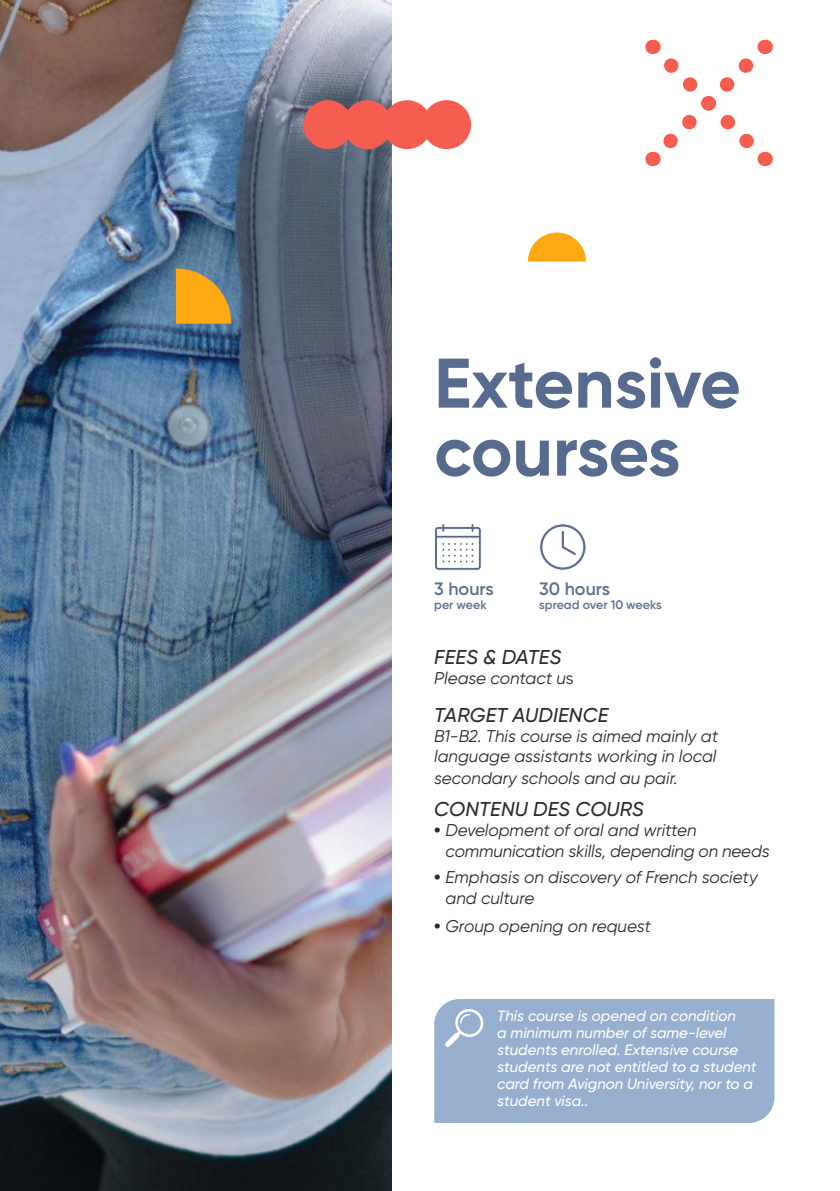
<style>
.page{position:relative;width:840px;height:1191px;background:#fff}
.page>*{position:absolute;margin:0;border:0;box-sizing:border-box;transform-origin:0 0}
.t1{font:700 70px/68px "Gilroy";letter-spacing:-.005em;color:#576b8e}
.t2{font:italic 500 20px "Gilroy";letter-spacing:.01em;color:#2e292a}
.t3{font:600 18px "Gilroy";color:#5e7091}
.t4{font:italic 17px/21.2px "Gilroy";color:#2e292a}
.t5{font:italic 500 15px/17px "Gilroy";color:#fff}
.t6{font:600 12.4px "Gilroy";color:#5e7091}
.s1{font-style:normal}
.s2{font-weight:800;font-style:normal}
</style>
<div class="page">
<img style="left:0;top:0;width:391px;height:1191px">
<div style="left:434px;top:999px;width:340px;height:124px;background:#97b0cf"></div>
<svg style="left:444px;top:1007px;width:40px;height:40px"></svg>
<div style="left:303px;top:100px;width:49px;height:49px;background:#f55d51;border-radius:50%"></div>
<div style="left:343px;top:100px;width:49px;height:49px;background:#f55d51;border-radius:50%"></div>
<div style="left:382px;top:100px;width:49px;height:49px;background:#f55d51;border-radius:50%"></div>
<div style="left:422px;top:100px;width:49px;height:49px;background:#f55d51;border-radius:50%"></div>
<svg style="left:527px;top:232px;width:58px;height:29px"></svg>
<svg style="left:645px;top:40px;width:128px;height:127px"></svg>
<svg style="left:176px;top:268px;width:55px;height:56px;background:#d99e33"></svg>
<svg style="left:540px;top:524px;width:46px;height:46px"></svg>
<svg style="left:435px;top:524px;width:46px;height:47px"></svg>
<h1 class="t1" style="left:434px;top:349px;width:308px">Extensive courses</h1>
<p class="t3" style="left:434px;top:577px;width:61px">3 hours</p>
<p class="t6" style="left:434px;top:596px;width:54px">per week</p>
<p class="t3" style="left:539px;top:577px;width:72px">30 hours</p>
<p class="t6" style="left:539px;top:596px;width:124px">spread over 10 weeks</p>
<p class="t2" style="left:434px;top:644px;width:129px">FEES &amp; DATES</p>
<p class="t4" style="left:434px;top:667px;width:141px">Please contact u<span class="s1">s</span></p>
<p class="t2" style="left:434px;top:702px;width:175px">TARGET AUDIENCE</p>
<p class="t4" style="left:434px;top:725px;width:285px;line-height:20.4px">B1-B2. This course is aimed mainly at language assistants working in local</p>
<p class="t4" style="left:434px;top:767px;width:245px">secondary schools and au pair.</p>
<p class="t2" style="left:434px;top:796px;width:211px">CONTENU DES COURS</p>
<p class="t4" style="left:445px;top:819px;width:325px;text-indent:-11px"><span class="s2">•</span> Development of oral and written communication skills, depending on needs</p>
<p class="t4" style="left:445px;top:866px;width:313px;text-indent:-11px"><span class="s2">•</span> Emphasis on discovery of French society and culture</p>
<p class="t4" style="left:434px;top:915px;width:218px"><span class="s2">•</span> Group opening on request</p>
<p class="t5" style="left:497px;top:1007px;width:261px">This course is opened on condition<br>a minimum number of same-level students enrolled. Extensive course students are not entitled to a student card from Avignon University, nor to a student visa..</p>
</div>
